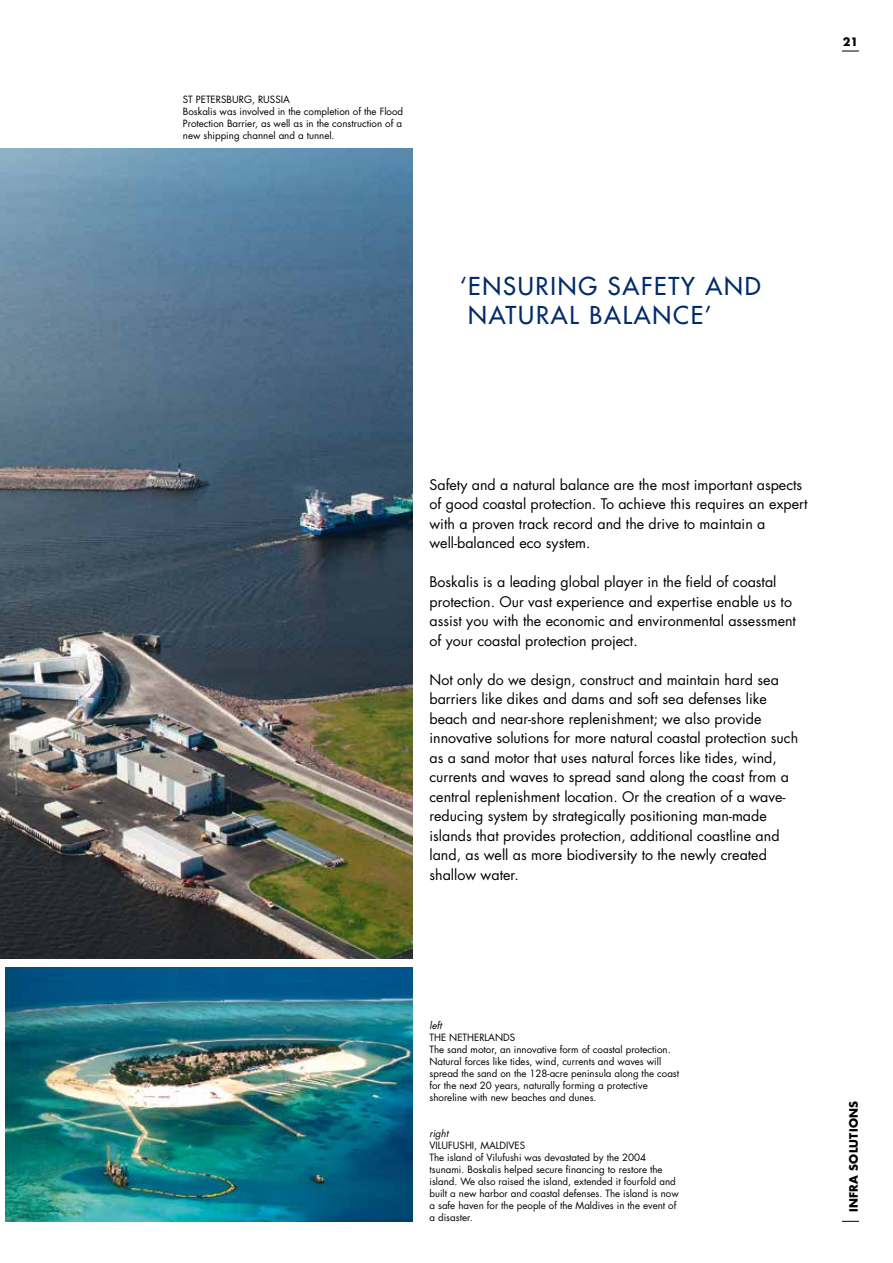
<style>
.page{position:relative;width:893px;height:1263px;background:#fff}
.page>*{position:absolute;margin:0;border:0;box-sizing:border-box;transform-origin:0 0}
.t1{font:500 24px/29.2px "Futura Std";letter-spacing:.075em;color:#002b6c}
.t2{font:14.25px/19.5px "Futura Std";color:#000}
.t3{font:700 11.25px "Futura Std";letter-spacing:.02em;color:#000}
.t4{font:9.75px/12px "Futura Std";color:#000}
.t5{font:italic 9.75px "Futura Std";color:#000}
</style>
<div class="page">
<svg style="left:842px;top:51px;width:17px;height:1px"></svg>
<svg style="left:842px;top:1221px;width:17px;height:1px"></svg>
<img style="left:0;top:149px;width:412px;height:809px">
<img style="left:5px;top:968px;width:407px;height:254px">
<p class="t4" style="left:183px;top:94px;width:222px">ST PETERSBURG, RUSSIA<br>Boskalis was involved in the completion of the Flood Protection Barrier, as well as in the construction of a new shipping channel and a tunnel.</p>
<h1 class="t1" style="left:468px;top:271px;width:294px;text-indent:-8px">‘ENSURING SAFETY AND<br>NATURAL BALANCE’</h1>
<p class="t3" style="left:843px;top:34px;width:17px">21</p>
<p class="t2" style="left:429px;top:475px;width:380px">Safety and a natural balance are the most important aspects of good coastal protection. To achieve this requires an expert with a proven track record and the drive to maintain a well-balanced eco system.</p>
<p class="t2" style="left:429px;top:572px;width:368px">Boskalis is a leading global player in the field of coastal protection. Our vast experience and expertise enable us to assist you with the economic and environmental assessment of your coastal protection project.</p>
<p class="t2" style="left:429px;top:670px;width:370px">Not only do we design, construct and maintain hard sea barriers like dikes and dams and soft sea defenses like beach and near-shore replenishment; we also provide innovative solutions for more natural coastal protection such as a sand motor that uses natural forces like tides, wind, currents and waves to spread sand along the coast from a central replenishment location. Or the creation of a wave&shy;reducing system by strategically positioning man-made islands that provides protection, additional coastline and land, as well as more biodiversity to the newly created shallow water.</p>
<p class="t5" style="left:429px;top:1019px;width:14px">left</p>
<p class="t4" style="left:429px;top:1031px;width:251px">THE NETHERLANDS<br>The sand motor, an innovative form of coastal protection.<br>Natural forces like tides, wind, currents and waves will spread the sand on the 128-acre peninsula along the coast for the next 20 years, naturally forming a protective shoreline with new beaches and dunes.</p>
<p class="t5" style="left:429px;top:1127px;width:20px">right</p>
<p class="t4" style="left:429px;top:1139px;width:251px">VILUFUSHI, MALDIVES<br>The island of Vilufushi was devastated by the 2004 tsunami. Boskalis helped secure financing to restore the island. We also raised the island, extended it fourfold and built a new harbor and coastal defenses. The island is now a safe haven for the people of the Maldives in the event of a disaster.</p>
<p class="t3" style="left:846px;top:1212px;width:112px;rotate:-90deg">INFRA SOLUTIONS</p>
</div>
